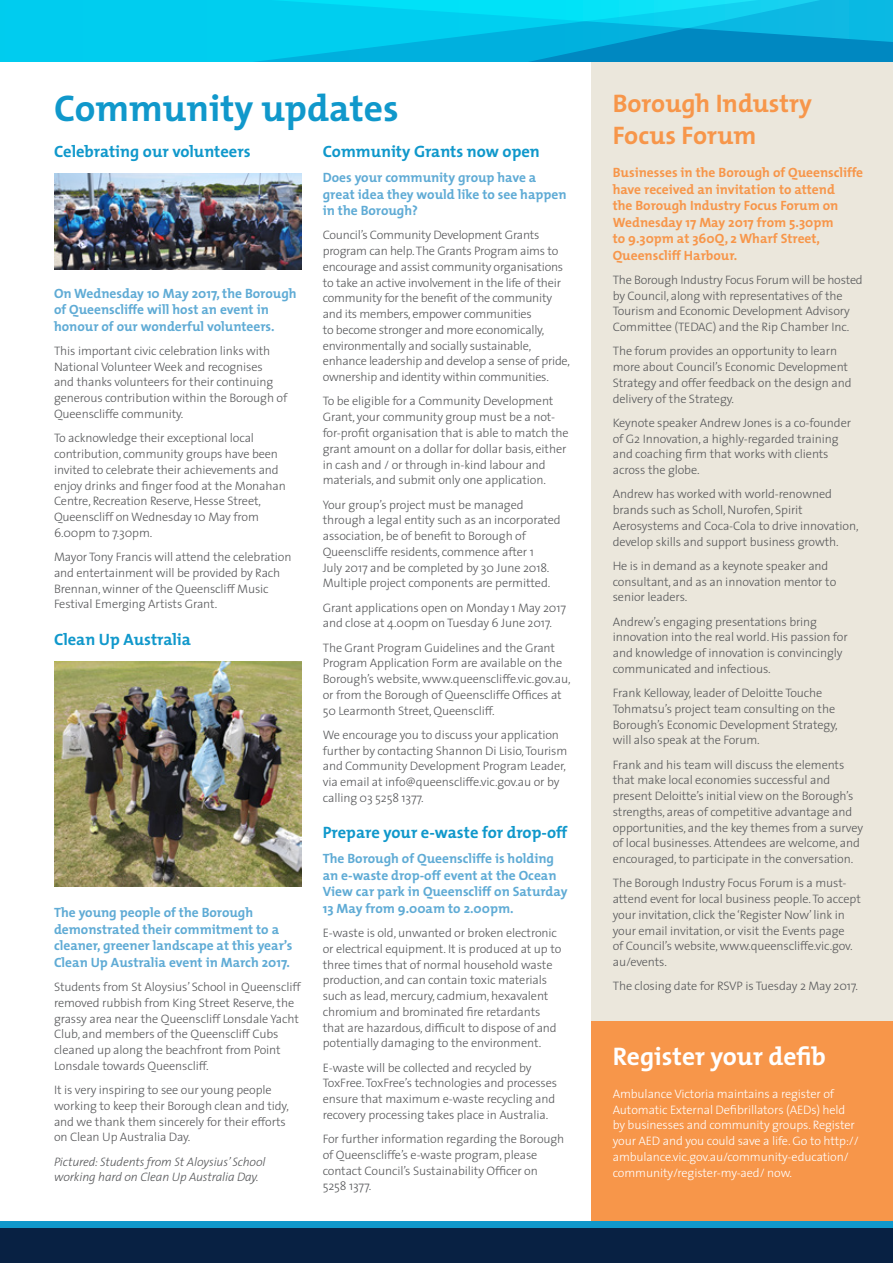
<style>
.page{position:relative;width:893px;height:1263px;background:#fff}
.page>*{position:absolute;margin:0;border:0;box-sizing:border-box;transform-origin:0 0}
.Heading{font:700 37.5px "The Mix";color:#1098cb}
.Heading-2{font:700 25.5px/31.5px "The Mix";color:#f7964a}
.Heading-3{font:700 25.5px "The Mix";color:#fff}
.Subheading{font:700 16.5px "The Mix";color:#1098cb}
.Intro_paragraph{font:700 13.5px/16.5px "The Mix";color:#5fabd5}
.Intro_paragraph-2{font:700 13.5px/16.5px "The Mix";color:#f7964a}
.Body{font:300 12.3px/15.8px "The Sans";letter-spacing:-.01em;color:#57585a}
.Body-2{font:300 12.3px/15.8px "The Sans";letter-spacing:-.01em;color:#fff}
.Body-3{font:italic 300 12.3px/15.8px "The Sans";letter-spacing:-.01em;color:#57585a}
</style>
<div class="page">
<div style="left:591px;top:61px;width:302px;height:960px;background:#ebe7dc"></div>
<img style="left:54px;top:661px;width:247px;height:226px">
<img style="left:54px;top:173px;width:247px;height:96px">
<div style="left:591px;top:1021px;width:302px;height:199px;background:#f7964a"></div>
<svg style="left:0;top:0;width:893px;height:61px;background:#02bfe5"></svg>
<div style="left:0;top:1227px;width:893px;height:36px;background:#082143"></div>
<div style="left:0;top:1220px;width:893px;height:7px;background:#1098cb"></div>
<p class="Heading" style="left:54px;top:77px;width:346px">Community updates</p>
<p class="Subheading" style="left:54px;top:138px;width:198px">Celebrating our volunteers</p>
<p class="Subheading" style="left:323px;top:138px;width:219px">Community Grants now open</p>
<p class="Intro_paragraph" style="left:323px;top:169px;width:245px">Does your community group have a great idea they would like to see happen in the Borough?</p>
<p class="Body" style="left:323px;top:227px;width:249px">Council’s Community Development Grants program can help. The Grants Program aims to encourage and assist community organisations to take an active involvement in the life of their community for the benefit of the community and its members, empower communities<br>to become stronger and more economically, environmentally and socially sustainable, enhance leadership and develop a sense of pride, ownership and identity within communities.</p>
<p class="Body" style="left:323px;top:393px;width:247px">To be eligible for a Community Development Grant, your community group must be a not&shy;for-profit organisation that is able to match the grant amount on a dollar for dollar basis, either in cash and / or through in-kind labour and materials, and submit only one application.</p>
<p class="Body" style="left:323px;top:496px;width:240px">Your group’s project must be managed through a legal entity such as an incorporated association, be of benefit to Borough of Queenscliffe residents, commence after 1<br>July 2017 and be completed by 30 June 2018.<br>Multiple project components are permitted.</p>
<p class="Body" style="left:323px;top:599px;width:245px">Grant applications open on Monday 1 May 2017 and close at 4.00pm on Tuesday 6 June 2017.</p>
<p class="Body" style="left:323px;top:639px;width:249px">The Grant Program Guidelines and the Grant Program Application Form are available on the Borough’s website, www.queenscliffe.vic.gov.au, or from the Borough of Queenscliffe Offices at 50 Learmonth Street, Queenscliff.</p>
<p class="Body" style="left:323px;top:726px;width:246px">We encourage you to discuss your application further by contacting Shannon Di Lisio, Tourism and Community Development Program Leader, via email at info@queenscliffe.vic.gov.au or by calling 03 5258 1377.</p>
<p class="Subheading" style="left:323px;top:819px;width:246px">Prepare your e-waste for drop-off</p>
<p class="Intro_paragraph" style="left:323px;top:850px;width:246px">The Borough of Queenscliffe is holding an e-waste drop-off event at the Ocean View car park in Queenscliff on Saturday 13 May from 9.00am to 2.00pm.</p>
<p class="Body" style="left:323px;top:925px;width:240px">E-waste is old, unwanted or broken electronic or electrical equipment. It is produced at up to three times that of normal household waste production, and can contain toxic materials such as lead, mercury, cadmium, hexavalent chromium and brominated fire retardants that are hazardous, difficult to dispose of and potentially damaging to the environment.</p>
<p class="Body" style="left:323px;top:1059px;width:236px">E-waste will be collected and recycled by ToxFree. ToxFree’s technologies and processes ensure that maximum e-waste recycling and recovery processing takes place in Australia.</p>
<p class="Body" style="left:323px;top:1131px;width:243px">For further information regarding the Borough of Queenscliffe’s e-waste program, please contact Council’s Sustainability Officer on 5258 1377.</p>
<p class="Intro_paragraph" style="left:54px;top:285px;width:244px">On Wednesday 10 May 2017, the Borough of Queenscliffe will host an event in honour of our wonderful volunteers.</p>
<p class="Body" style="left:54px;top:343px;width:235px">This important civic celebration links with National Volunteer Week and recognises<br>and thanks volunteers for their continuing generous contribution within the Borough of Queenscliffe community.</p>
<p class="Body" style="left:54px;top:430px;width:233px">To acknowledge their exceptional local contribution, community groups have been invited to celebrate their achievements and enjoy drinks and finger food at the Monahan Centre, Recreation Reserve, Hesse Street, Queenscliff on Wednesday 10 May from 6.00pm to 7.30pm.</p>
<p class="Body" style="left:54px;top:549px;width:239px">Mayor Tony Francis will attend the celebration and entertainment will be provided by Rach Brennan, winner of the Queenscliff Music Festival Emerging Artists Grant.</p>
<p class="Subheading" style="left:54px;top:625px;width:138px">Clean Up Australia</p>
<p class="Intro_paragraph" style="left:54px;top:904px;width:240px">The young people of the Borough demonstrated their commitment to a cleaner, greener landscape at this year’s Clean Up Australia event in March 2017.</p>
<p class="Body" style="left:54px;top:979px;width:248px">Students from St Aloysius’ School in Queenscliff removed rubbish from King Street Reserve, the grassy area near the Queenscliff Lonsdale Yacht Club, and members of the Queenscliff Cubs cleaned up along the beachfront from Point Lonsdale towards Queenscliff.</p>
<p class="Body" style="left:54px;top:1082px;width:236px">It is very inspiring to see our young people working to keep their Borough clean and tidy, and we thank them sincerely for their efforts on Clean Up Australia Day.</p>
<p class="Body-3" style="left:54px;top:1153px;width:213px">Pictured: Students from St Aloysius’ School working hard on Clean Up Australia Day.</p>
<p class="Heading-2" style="left:613px;top:87px;width:201px">Borough Industry<br>Focus Forum</p>
<p class="Intro_paragraph-2" style="left:613px;top:164px;width:252px">Businesses in the Borough of Queenscliffe have received an invitation to attend<br>the Borough Industry Focus Forum on Wednesday 17 May 2017 from 5.30pm<br>to 9.30pm at 360Q, 2 Wharf Street, Queenscliff Harbour.</p>
<p class="Body" style="left:613px;top:271px;width:252px">The Borough Industry Focus Forum will be hosted by Council, along with representatives of the Tourism and Economic Development Advisory Committee (TEDAC) and the Rip Chamber Inc.</p>
<p class="Body" style="left:613px;top:343px;width:240px">The forum provides an opportunity to learn more about Council’s Economic Development Strategy and offer feedback on the design and delivery of the Strategy.</p>
<p class="Body" style="left:613px;top:414px;width:240px">Keynote speaker Andrew Jones is a co-founder of G2 Innovation, a highly-regarded training and coaching firm that works with clients across the globe.</p>
<p class="Body" style="left:613px;top:486px;width:247px">Andrew has worked with world-renowned brands such as Scholl, Nurofen, Spirit Aerosystems and Coca-Cola to drive innovation, develop skills and support business growth.</p>
<p class="Body" style="left:613px;top:557px;width:225px">He is in demand as a keynote speaker and consultant, and as an innovation mentor to senior leaders.</p>
<p class="Body" style="left:613px;top:613px;width:236px">Andrew’s engaging presentations bring innovation into the real world. His passion for and knowledge of innovation is convincingly communicated and infectious.</p>
<p class="Body" style="left:613px;top:685px;width:227px">Frank Kelloway, leader of Deloitte Touche Tohmatsu’s project team consulting on the Borough’s Economic Development Strategy, will also speak at the Forum.</p>
<p class="Body" style="left:613px;top:756px;width:252px">Frank and his team will discuss the elements that make local economies successful and present Deloitte’s initial view on the Borough’s strengths, areas of competitive advantage and opportunities, and the key themes from a survey of local businesses. Attendees are welcome, and encouraged, to participate in the conversation.</p>
<p class="Body" style="left:613px;top:875px;width:250px">The Borough Industry Focus Forum is a must&shy;attend event for local business people. To accept your invitation, click the ‘Register Now’ link in your email invitation, or visit the Events page<br>of Council’s website, www.queenscliffe.vic.gov. au/events.</p>
<p class="Body" style="left:613px;top:978px;width:247px">The closing date for RSVP is Tuesday 2 May 2017.</p>
<p class="Heading-3" style="left:613px;top:1035px;width:215px">Register your defib</p>
<p class="Body-2" style="left:613px;top:1085px;width:248px">Ambulance Victoria maintains a register of Automatic External Defibrillators (AEDs) held by businesses and community groups. Register your AED and you could save a life. Go to http:// ambulance.vic.gov.au/community-education/ community/register-my-aed/ now.</p>
</div>
